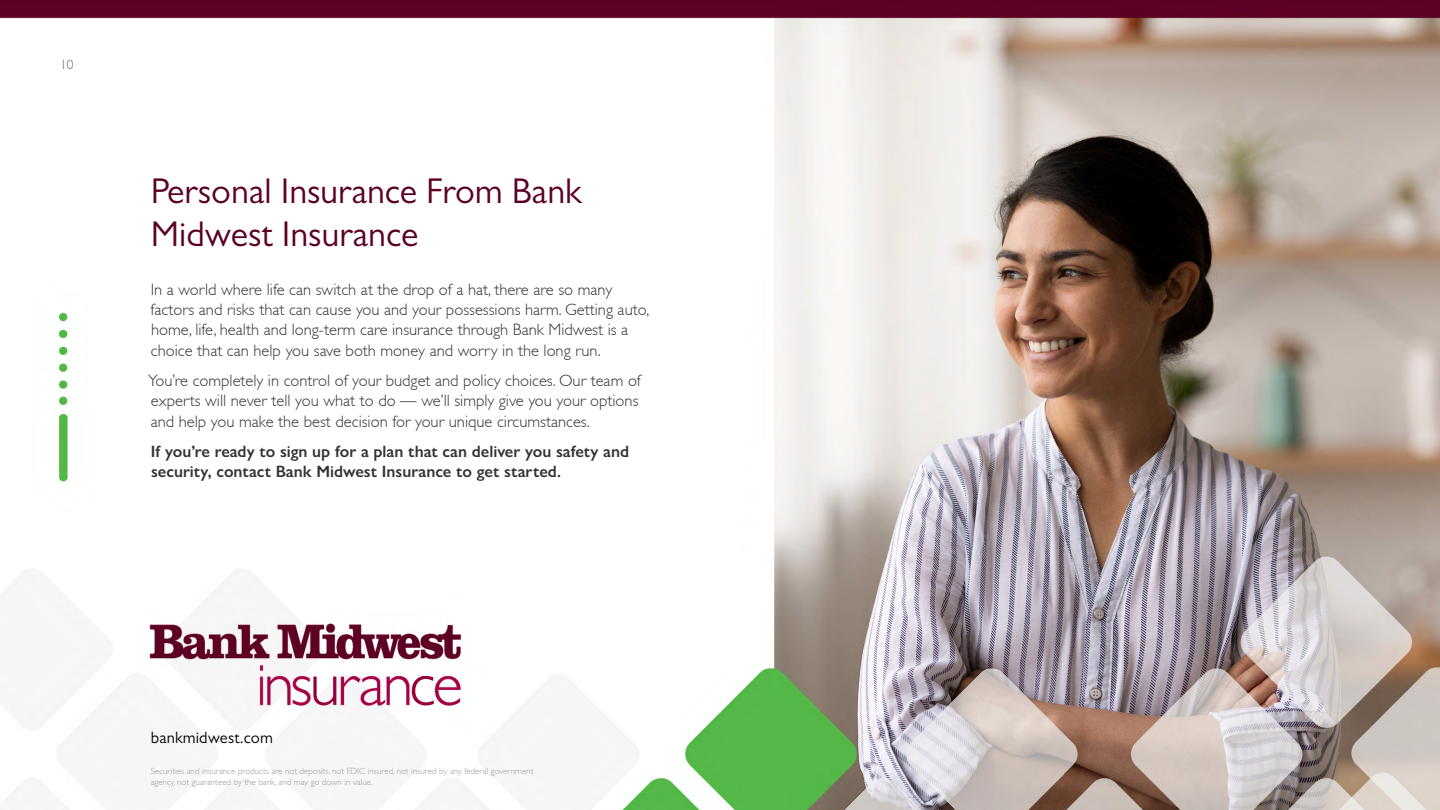
<style>
.page{position:relative;width:1440px;height:810px;background:#fff}
.page>*{position:absolute;margin:0;border:0;box-sizing:border-box;transform-origin:0 0}
.t1{font:36px/43.2px "Gill Sans MT Pro";color:#5c0024}
.t2{font:300 16.5px/20.2px "Gill Sans";color:#333}
.t3{font:600 16.5px/20.2px "Gill Sans Nova";color:#333}
.t4{font:16.5px "Gill Sans MT Pro";letter-spacing:.01em;color:#0a0303}
.t5{font:300 13.5px "Gill Sans";color:#666}
.t6{font:300 9px/10.8px "Gill Sans";color:#9e9e9e}
</style>
<div class="page">
<img style="left:0;top:0;width:1440px;height:810px">
<p class="t5" style="left:60px;top:57px;width:15px">10</p>
<h1 class="t1" style="left:151px;top:168px;width:432px">Personal Insurance From Bank<br>Midwest Insurance</h1>
<p class="t2" style="left:151px;top:280px;width:500px">In a world where life can switch at the drop of a hat, there are so many factors and risks that can cause you and your possessions harm. Getting auto, home, life, health and long-term care insurance through Bank Midwest is a choice that can help you save both money and worry in the long run.</p>
<p class="t2" style="left:148px;top:371px;width:494px">You’re completely in control of your budget and policy choices. Our team of experts will never tell you what to do — we’ll simply give you your options and help you make the best decision for your unique circumstances.</p>
<p class="t3" style="left:151px;top:441px;width:480px">If you’re ready to sign up for a plan that can deliver you safety and security, contact Bank Midwest Insurance to get started.</p>
<p class="t4" style="left:151px;top:727px;width:124px">bankmidwest.com</p>
<p class="t6" style="left:151px;top:766px;width:384px">Securities and insurance products are not deposits, not FDIC insured, not insured by any federal government agency, not guaranteed by the bank, and may go down in value.</p>
</div>
